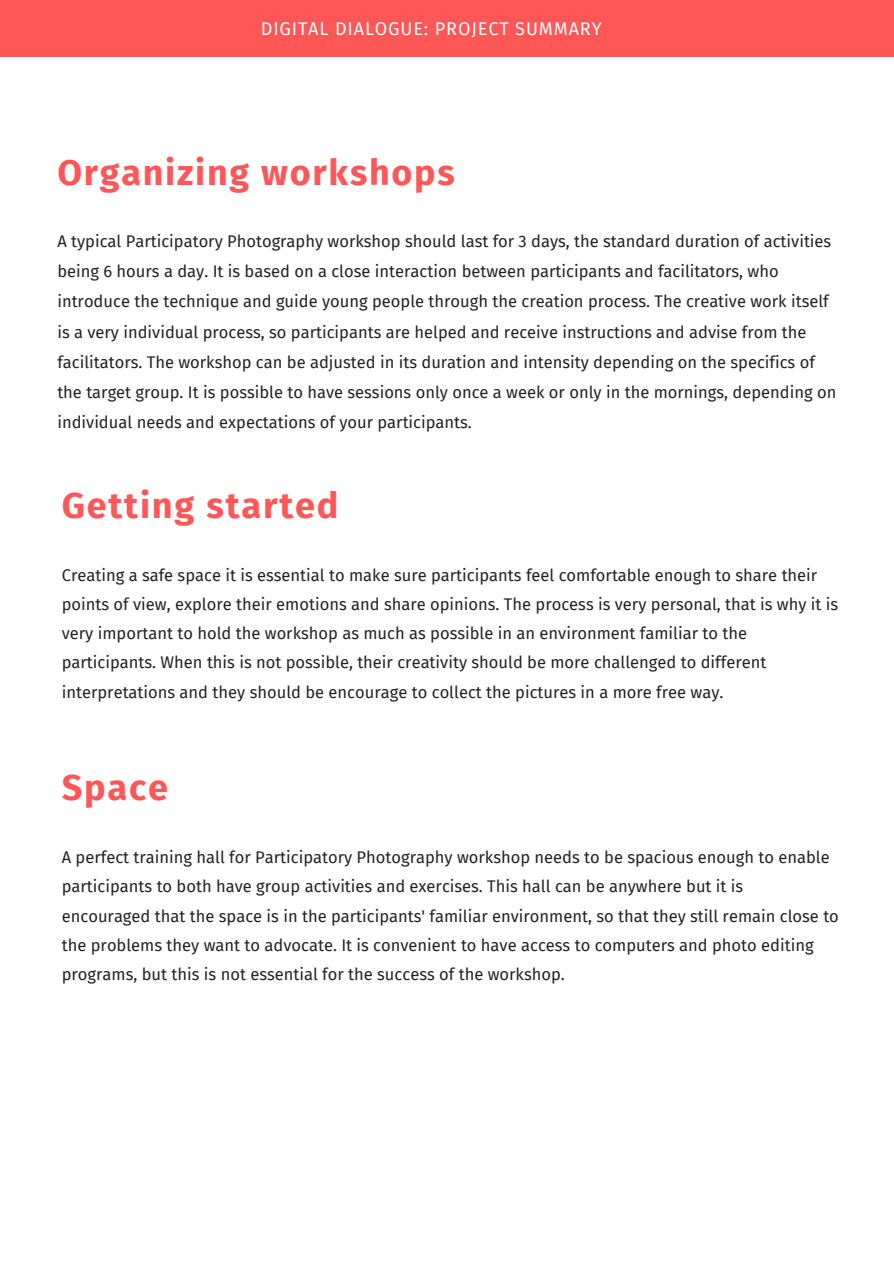
<style>
.page{position:relative;width:894px;height:1264px;background:#fff}
.page>*{position:absolute;margin:0;border:0;box-sizing:border-box;transform-origin:0 0}
.t1{font:700 36px "Fira Sans";letter-spacing:.05em;color:#ff5757}
.t2{font:700 35.7px "Fira Sans";letter-spacing:.05em;color:#ff5757}
.t3{font:18px "Fira Sans";letter-spacing:.05em;color:#fff}
.t4{font:16.5px/29.2px "Fira Sans";color:#222}
</style>
<div class="page">
<div style="left:0;top:0;width:893px;height:56px;background:#ff5757"></div>
<p class="t3" style="left:261px;top:18px;width:342px">DIGITAL DIALOGUE: PROJECT SUMMARY</p>
<h2 class="t2" style="left:57px;top:151px;width:398px">Organizing workshops</h2>
<p class="t4" style="left:57px;top:226px;width:780px;line-height:30.2px">A typical Participatory Photography workshop should last for 3 days, the standard duration of activities being 6 hours a day. It is based on a close interaction between participants and facilitators, who introduce the technique and guide young people through the creation process. The creative work itself is a very individual process, so participants are helped and receive instructions and advise from the facilitators. The workshop can be adjusted in its duration and intensity depending on the specifics of the target group. It is possible to have sessions only once a week or only in the mornings, depending on individual needs and expectations of your participants.</p>
<h1 class="t1" style="left:62px;top:484px;width:278px">Getting started</h1>
<p class="t4" style="left:62px;top:560px;width:777px">Creating a safe space it is essential to make sure participants feel comfortable enough to share their points of view, explore their emotions and share opinions. The process is very personal, that is why it is very important to hold the workshop as much as possible in an environment familiar to the participants. When this is not possible, their creativity should be more challenged to different interpretations and they should be encourage to collect the pictures in a more free way.</p>
<h1 class="t1" style="left:62px;top:766px;width:108px">Space</h1>
<p class="t4" style="left:62px;top:842px;width:778px">A perfect training hall for Participatory Photography workshop needs to be spacious enough to enable participants to both have group activities and exercises. This hall can be anywhere but it is<br>encouraged that the space is in the participants' familiar environment, so that they still remain close to the problems they want to advocate. It is convenient to have access to computers and photo editing programs, but this is not essential for the success of the workshop.</p>
</div>
